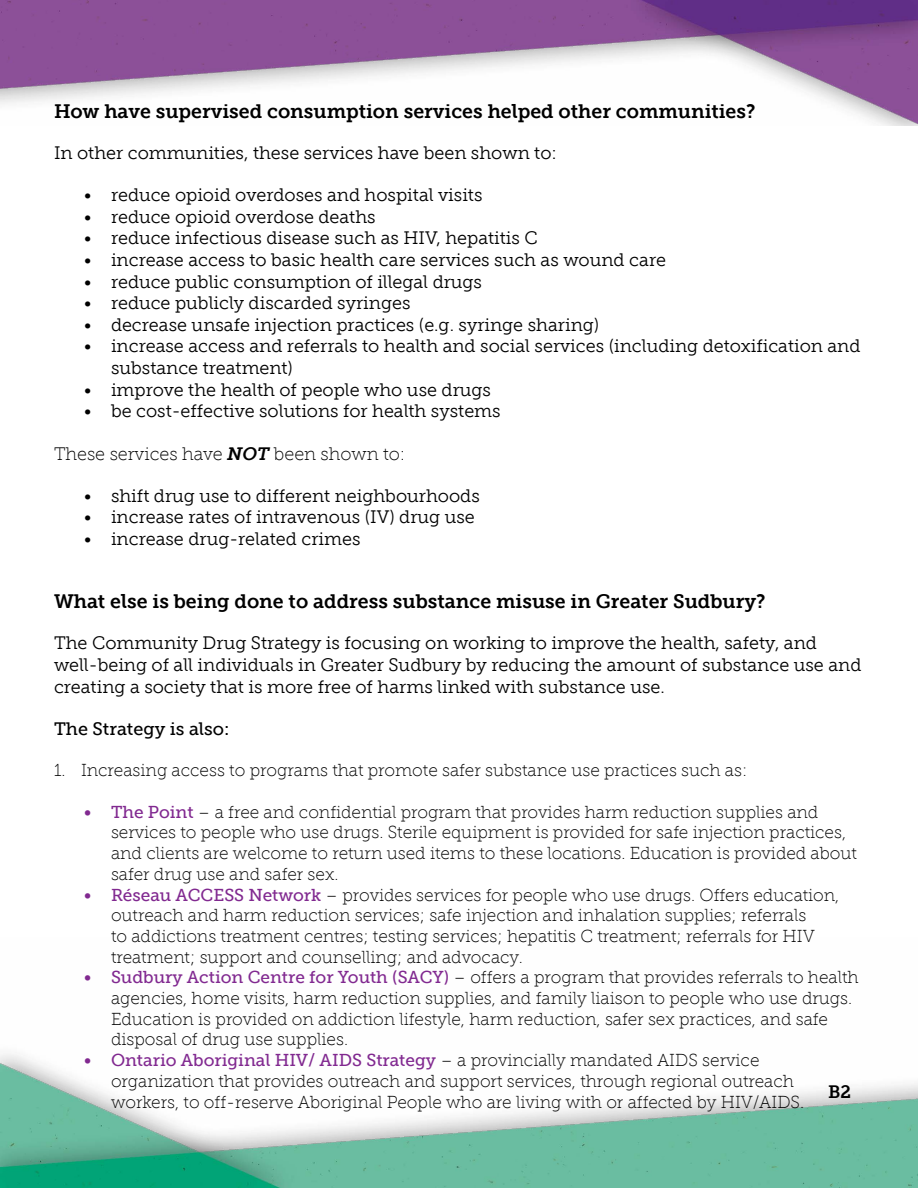
<style>
.page{position:relative;width:918px;height:1188px;background:#fff}
.page>*{position:absolute;margin:0;border:0;box-sizing:border-box;transform-origin:0 0}
.t1{font:19.5px "Museo Slab 700";color:#000}
.Bullets{font:18px/21.6px "Museo Slab 300";color:#000}
.Body_Text{font:18px/21.6px "Museo Slab 300";color:#000}
.Body_Text-2{font:18px "Museo Slab 100";color:#000}
.Body_Text-3{font:18px "Museo Slab 500";color:#000}
.t2{font:18px "Museo Slab 700";color:#000}
.Bullets-2{font:17.25px/20.7px "Museo Slab 100";color:#000}
.Bullets_numbered{font:17.25px "Museo Slab 100";color:#000}
.s1{font-family:"Museo Slab 700";font-style:italic}
.s2{font-family:"Museo Slab 500";color:#812990}
</style>
<div class="page">
<img style="left:0;top:0;width:918px;height:126px">
<img style="left:1px;top:1054px;width:917px;height:134px">
<h3 class="t1" style="left:54px;top:100px;width:703px">How have supervised consumption services helped other communities?</h3>
<p class="Body_Text" style="left:54px;top:142px;width:504px">In other communities, these services have been shown to:</p>
<p class="Bullets" style="left:84px;top:184px;width:400px">• reduce opioid overdoses and hospital visits</p>
<p class="Bullets" style="left:84px;top:206px;width:293px">• reduce opioid overdose deaths</p>
<p class="Bullets" style="left:84px;top:228px;width:455px">• reduce infectious disease such as HIV, hepatitis C</p>
<p class="Bullets" style="left:84px;top:249px;width:584px">• increase access to basic health care services such as wound care</p>
<p class="Bullets" style="left:84px;top:271px;width:400px">• reduce public consumption of illegal drugs</p>
<p class="Bullets" style="left:84px;top:292px;width:328px">• reduce publicly discarded syringes</p>
<p class="Bullets" style="left:84px;top:314px;width:517px">• decrease unsafe injection practices (e.g. syringe sharing)</p>
<p class="Bullets" style="left:111px;top:336px;width:751px;text-indent:-27px">• increase access and referrals to health and social services (including detoxification and substance treatment)</p>
<p class="Bullets" style="left:84px;top:379px;width:408px">• improve the health of people who use drugs</p>
<p class="Bullets" style="left:84px;top:400px;width:418px">• be cost-effective solutions for health systems</p>
<p class="Body_Text-2" style="left:54px;top:444px;width:353px">These services have <span class="s1">NOT</span> been shown to:</p>
<p class="Bullets" style="left:84px;top:485px;width:397px">• shift drug use to different neighbourhoods</p>
<p class="Bullets" style="left:84px;top:507px;width:392px">• increase rates of intravenous (IV) drug use</p>
<p class="Bullets" style="left:84px;top:528px;width:278px">• increase drug-related crimes</p>
<h3 class="t1" style="left:54px;top:590px;width:713px">What else is being done to address substance misuse in Greater Sudbury?</h3>
<p class="Body_Text" style="left:54px;top:633px;width:809px">The Community Drug Strategy is focusing on working to improve the health, safety, and well-being of all individuals in Greater Sudbury by reducing the amount of substance use and creating a society that is more free of harms linked with substance use.</p>
<p class="Body_Text-3" style="left:54px;top:719px;width:177px">The Strategy is also:</p>
<p class="Bullets_numbered" style="left:54px;top:761px;width:695px">1. Increasing access to programs that promote safer substance use practices such as:</p>
<p class="Bullets-2" style="left:111px;top:802px;width:748px;text-indent:-27px"><span class="s2">• The Point</span> – a free and confidential program that provides harm reduction supplies and services to people who use drugs. Sterile equipment is provided for safe injection practices, and clients are welcome to return used items to these locations. Education is provided about safer drug use and safer sex.</p>
<p class="Bullets-2" style="left:111px;top:884px;width:730px;text-indent:-27px"><span class="s2">• Réseau ACCESS Network</span> – provides services for people who use drugs. Offers education, outreach and harm reduction services; safe injection and inhalation supplies; referrals<br>to addictions treatment centres; testing services; hepatitis C treatment; referrals for HIV treatment; support and counselling; and advocacy.</p>
<p class="Bullets-2" style="left:111px;top:967px;width:749px;text-indent:-27px"><span class="s2">• Sudbury Action Centre for Youth (SACY)</span> – offers a program that provides referrals to health agencies, home visits, harm reduction supplies, and family liaison to people who use drugs.<br>Education is provided on addiction lifestyle, harm reduction, safer sex practices, and safe disposal of drug use supplies.</p>
<p class="Bullets-2" style="left:111px;top:1050px;width:695px;text-indent:-27px"><span class="s2">• Ontario Aboriginal HIV/ AIDS Strategy</span> – a provincially mandated AIDS service organization that provides outreach and support services, through regional outreach workers, to off-reserve Aboriginal People who are living with or affected by HIV/AIDS.</p>
<p class="t2" style="left:828px;top:1082px;width:24px">B2</p>
</div>
